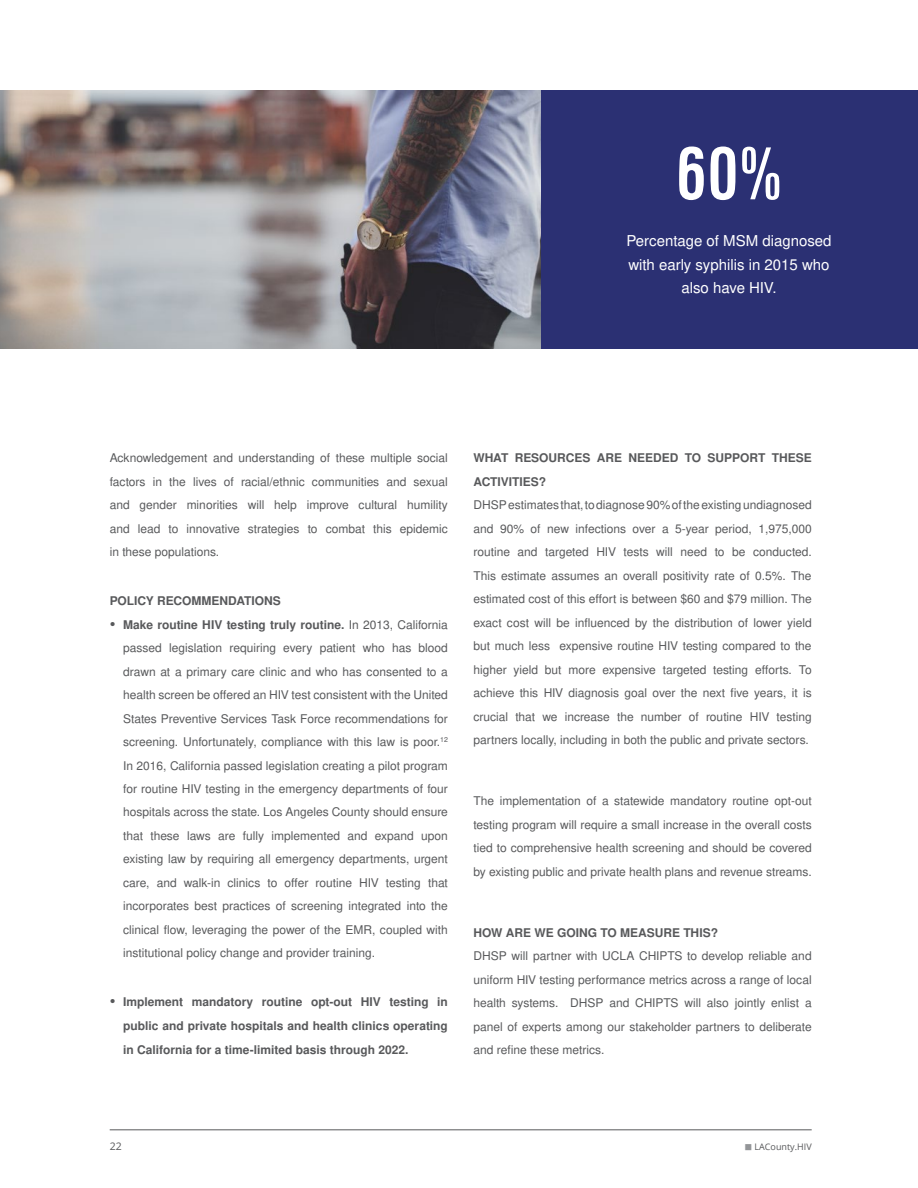
<style>
.page{position:relative;width:918px;height:1188px;background:#fff}
.page>*{position:absolute;margin:0;border:0;box-sizing:border-box;transform-origin:0 0}
.t1{font:700 condensed 78px "Nimbus Sans DOT";color:#fff}
.t2{font:15px/23.1px "Nimbus San L";color:#fff;text-align:center}
.t3{font:12px/23.5px "Nimbus San L";color:#58595b;text-align:justify}
.t4{font:700 12px/23.5px "Nimbus San L";color:#58595b;text-align:justify}
.t5{font:10.5px "Open Sans";color:#58595b}
.t6{font:9px "Open Sans";color:#58595b}
.s1{font-weight:700;font-size:16.5px}
.s2{font-weight:700}
.s3{font-size:16.5px}
.s4{color:#939598}
</style>
<div class="page">
<img style="left:0;top:90px;width:541px;height:259px">
<div style="left:541px;top:90px;width:377px;height:259px;background:#2b3073"></div>
<hr style="left:110px;top:1129px;width:702px;height:1px;background:#58595b">
<h1 class="t1" style="left:675px;top:131px;width:109px">60%</h1>
<p class="t2" style="left:626px;top:229px;width:207px">Percentage of MSM diagnosed with early syphilis in 2015 who also have HIV.</p>
<p class="t3" style="left:110px;top:446px;width:340px">Acknowledgement and understanding of these multiple social factors in the lives of racial/ethnic communities and sexual and gender minorities will help improve cultural humility and lead to innovative strategies to combat this epidemic in these populations.</p>
<p class="t4" style="left:110px;top:589px;width:173px">POLICY RECOMMENDATIONS</p>
<p class="t3" style="left:123px;top:612px;width:326px;text-indent:-14px"><span class="s1">•</span> <span class="s2">Make routine HIV testing truly routine.</span> In 2013, California passed legislation requiring every patient who has blood drawn at a primary care clinic and who has consented to a health screen be offered an HIV test consistent with the United States Preventive Services Task Force recommendations for screening. Unfortunately, compliance with this law is poor.<sup>12<br></sup>In 2016, California passed legislation creating a pilot program for routine HIV testing in the emergency departments of four hospitals across the state. Los Angeles County should ensure that these laws are fully implemented and expand upon existing law by requiring all emergency departments, urgent care, and walk-in clinics to offer routine HIV testing that incorporates best practices of screening integrated into the clinical flow, leveraging the power of the EMR, coupled with institutional policy change and provider training.</p>
<p class="t4" style="left:123px;top:990px;width:326px;text-indent:-14px"><span class="s3">•</span> Implement mandatory routine opt-out HIV testing in public and private hospitals and health clinics operating in California for a time-limited basis through 2022.</p>
<p class="t4" style="left:473px;top:446px;width:340px">WHAT RESOURCES ARE NEEDED TO SUPPORT THESE<br>ACTIVITIES?</p>
<p class="t3" style="left:473px;top:493px;width:340px">DHSP estimates that, to diagnose 90% of the existing undiagnosed and 90% of new infections over a 5-year period, 1,975,000 routine and targeted HIV tests will need to be conducted.<br>This estimate assumes an overall positivity rate of 0.5%. The estimated cost of this effort is between $60 and $79 million. The exact cost will be influenced by the distribution of lower yield but much less expensive routine HIV testing compared to the higher yield but more expensive targeted testing efforts. To achieve this HIV diagnosis goal over the next five years, it is crucial that we increase the number of routine HIV testing partners locally, including in both the public and private sectors.</p>
<p class="t3" style="left:473px;top:789px;width:340px">The implementation of a statewide mandatory routine opt-out testing program will require a small increase in the overall costs tied to comprehensive health screening and should be covered by existing public and private health plans and revenue streams.</p>
<p class="t4" style="left:473px;top:921px;width:246px">HOW ARE WE GOING TO MEASURE THIS?</p>
<p class="t3" style="left:473px;top:944px;width:340px">DHSP will partner with UCLA CHIPTS to develop reliable and uniform HIV testing performance metrics across a range of local health systems. DHSP and CHIPTS will also jointly enlist a panel of experts among our stakeholder partners to deliberate and refine these metrics.</p>
<p class="t5" style="left:110px;top:1139px;width:14px">22</p>
<p class="t6" style="left:744px;top:1141px;width:69px"><span class="s4">■</span> LACounty.HIV</p>
</div>
